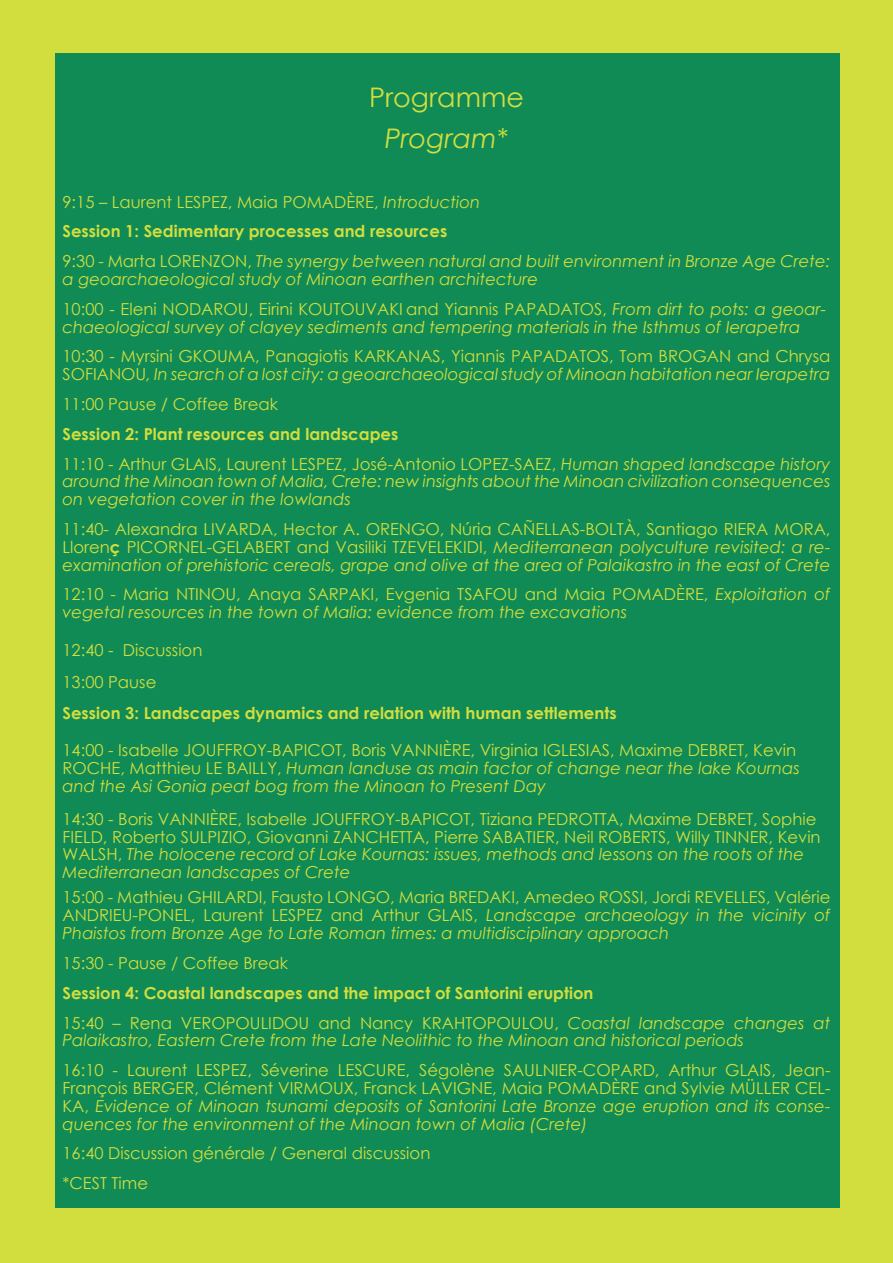
<style>
.page{position:relative;width:893px;height:1263px;background:#d2de3e}
.page>*{position:absolute;margin:0;border:0;box-sizing:border-box;transform-origin:0 0}
.t1{font:27px "Century Gothic";color:#d2de3e}
.t2{font:italic 27px "Century Gothic";color:#d2de3e}
.t3{font:16.5px/17.9px "Century Gothic";color:#d2de3e}
.t4{font:italic 16.5px/17.9px "Century Gothic";color:#d2de3e}
.t5{font:700 16.5px "Century Gothic";color:#d2de3e}
.s1{font-style:italic}
.s2{font-style:normal}
.s3{font-weight:700}
</style>
<div class="page">
<div style="left:55px;top:53px;width:785px;height:1155px;background:#108b56"></div>
<p class="t1" style="left:369px;top:78px;width:156px">Programme</p>
<p class="t2" style="left:385px;top:119px;width:125px">Program*</p>
<p class="t3" style="left:63px;top:192px;width:419px">9:15 – Laurent LESPEZ, Maia POMADÈRE, <span class="s1">Introduction</span></p>
<p class="t5" style="left:63px;top:219px;width:386px">Session 1: Sedimentary processes and resources</p>
<p class="t4" style="left:63px;top:252px;width:769px"><span class="s2">9:30 - Marta LORENZON,</span> The synergy between natural and built environment in Bronze Age Crete: a geoarchaeological study of Minoan earthen architecture</p>
<p class="t4" style="left:63px;top:300px;width:765px"><span class="s2">10:00 - Eleni NODAROU, Eirini KOUTOUVAKI and Yiannis PAPADATOS,</span> From dirt to pots: a geoar&shy;chaeological survey of clayey sediments and tempering materials in the Isthmus of Ierapetra</p>
<p class="t3" style="left:63px;top:347px;width:769px">10:30 - Myrsini GKOUMA, Panagiotis KARKANAS, Yiannis PAPADATOS, Tom BROGAN and Chrysa<br>SOFIANOU<span class="s1">, In search of a lost city: a geoarchaeological study of Minoan habitation near Ierapetra</span></p>
<p class="t3" style="left:63px;top:395px;width:217px">11:00 Pause / Coffee Break</p>
<p class="t5" style="left:63px;top:421px;width:337px">Session 2: Plant resources and landscapes</p>
<p class="t4" style="left:63px;top:454px;width:769px;text-align:justify"><span class="s2">11:10 - Arthur GLAIS, Laurent LESPEZ, José-Antonio LOPEZ-SAEZ,</span> Human shaped landscape history around the Minoan town of Malia, Crete: new insights about the Minoan civilization consequences on vegetation cover in the lowlands</p>
<p class="t3" style="left:63px;top:520px;width:769px;text-align:justify">11:40- Alexandra LIVARDA, Hector A. ORENGO, Núria CAÑELLAS-BOLTÀ, Santiago RIERA MORA, Lloren<span class="s3">ç</span> PICORNEL-GELABERT and Vasiliki TZEVELEKIDI, <span class="s1">Mediterranean polyculture revisited: a re&shy;examination of prehistoric cereals, grape and olive at the area of Palaikastro in the east of Crete</span></p>
<p class="t4" style="left:63px;top:585px;width:769px"><span class="s2">12:10 - Maria NTINOU, Anaya SARPAKI, Evgenia TSAFOU and Maia POMADÈRE,</span> Exploitation of vegetal resources in the town of Malia: evidence from the excavations</p>
<p class="t3" style="left:63px;top:640px;width:141px">12:40 - Discussion</p>
<p class="t3" style="left:63px;top:673px;width:95px">13:00 Pause</p>
<p class="t5" style="left:63px;top:700px;width:556px">Session 3: Landscapes dynamics and relation with human settlements</p>
<p class="t3" style="left:63px;top:741px;width:739px">14:00 - Isabelle JOUFFROY-BAPICOT, Boris VANNIÈRE, Virginia IGLESIAS, Maxime DEBRET, Kevin<br>ROCHE, Matthieu LE BAILLY, <span class="s1">Human landuse as main factor of change near the lake Kournas and the Asi Gonia peat bog from the Minoan to Present Day</span></p>
<p class="t3" style="left:63px;top:809px;width:760px">14:30 - Boris VANNIÈRE, Isabelle JOUFFROY-BAPICOT, Tiziana PEDROTTA, Maxime DEBRET, Sophie FIELD, Roberto SULPIZIO, Giovanni ZANCHETTA, Pierre SABATIER, Neil ROBERTS, Willy TINNER, Kevin WALSH, <span class="s1">The holocene record of Lake Kournas: issues, methods and lessons on the roots of the Mediterranean landscapes of Crete</span></p>
<p class="t3" style="left:63px;top:888px;width:769px;text-align:justify">15:00 - Mathieu GHILARDI, Fausto LONGO, Maria BREDAKI, Amedeo ROSSI, Jordi REVELLES, Valérie ANDRIEU-PONEL, Laurent LESPEZ and Arthur GLAIS, <span class="s1">Landscape archaeology in the vicinity of Phaistos from Bronze Age to Late Roman times: a multidisciplinary approach</span></p>
<p class="t3" style="left:63px;top:954px;width:227px">15:30 - Pause / Coffee Break</p>
<p class="t5" style="left:63px;top:980px;width:532px">Session 4: Coastal landscapes and the impact of Santorini eruption</p>
<p class="t4" style="left:63px;top:1013px;width:769px"><span class="s2">15:40 – Rena VEROPOULIDOU and Nancy KRAHTOPOULOU,</span> Coastal landscape changes at<br>Palaikastro, Eastern Crete from the Late Neolithic to the Minoan and historical periods</p>
<p class="t3" style="left:63px;top:1061px;width:769px;text-align:justify">16:10 - Laurent LESPEZ, Séverine LESCURE, Ségolène SAULNIER-COPARD, Arthur GLAIS, Jean-François BERGER, Clément VIRMOUX, Franck LAVIGNE, Maia POMADÈRE and Sylvie MÜLLER CEL-KA, <span class="s1">Evidence of Minoan tsunami deposits of Santorini Late Bronze age eruption and its conse&shy;quences for the environment of the Minoan town of Malia (Crete)</span></p>
<p class="t3" style="left:63px;top:1144px;width:369px">16:40 Discussion générale / General discussion</p>
<p class="t3" style="left:63px;top:1174px;width:87px">*CEST Time</p>
</div>
